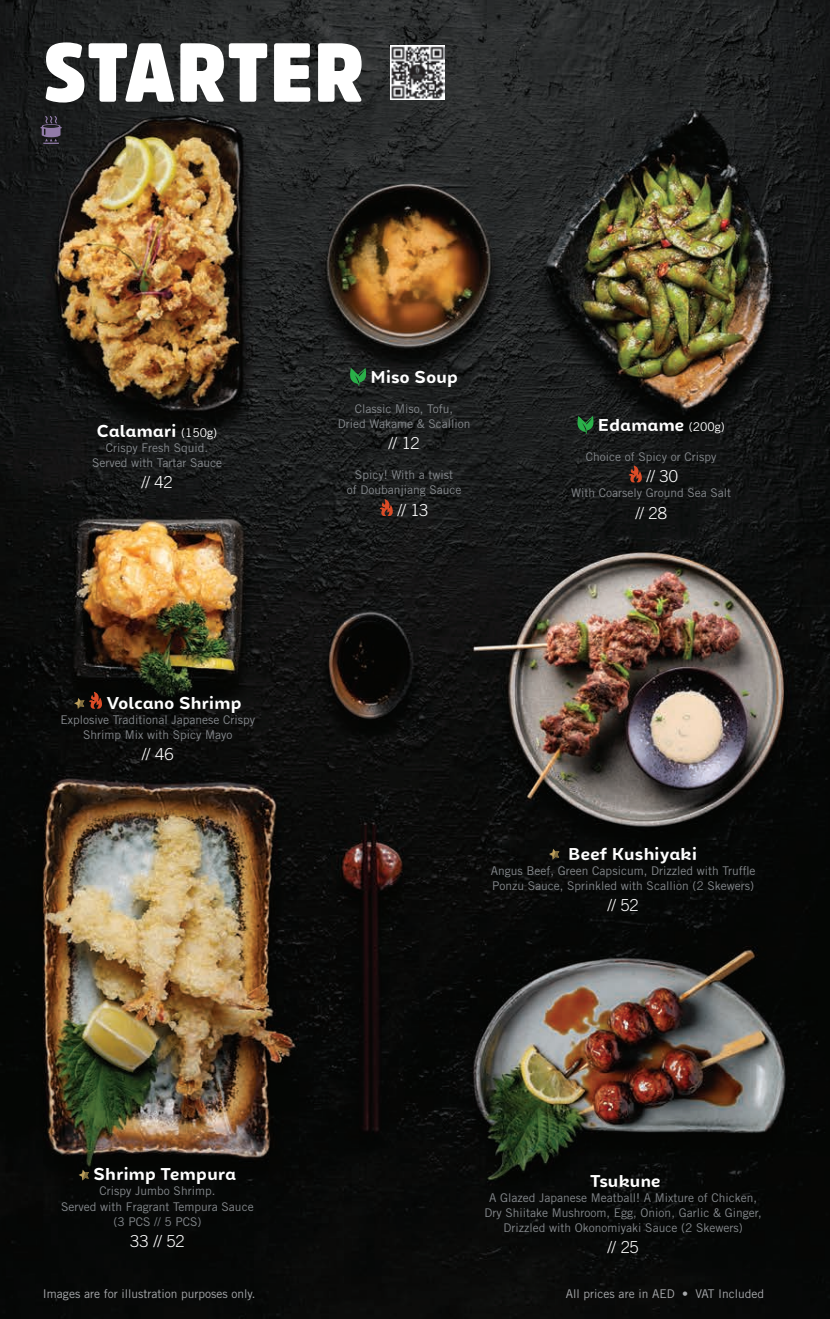
<style>
.page{position:relative;width:830px;height:1319px;background:#fff}
.page>*{position:absolute;margin:0;border:0;box-sizing:border-box;transform-origin:0 0}
.t1{font:900 82.5px "Amsi Pro Narw";letter-spacing:.015em;color:#fff}
.t2{font:700 16.5px "Chamfort Family";letter-spacing:-.02em;color:#fff}
.t3{font:300 16.5px "Trade Gothic LT Std";letter-spacing:-.01em;color:#fff}
.t4{font:12px/15px "Trade Gothic LT Std";color:#84888c;text-align:center}
.t5{font:12px "Trade Gothic LT Std";color:#a7a9ac}
.s1{font-family:"Trade Gothic LT Std";font-weight:400;font-size:12px}
</style>
<div class="page">
<img style="left:0;top:0;width:829px;height:1318px">
<svg style="left:350px;top:368px;width:16px;height:18px"></svg>
<svg style="left:379px;top:499px;width:13px;height:17px"></svg>
<svg style="left:74px;top:691px;width:28px;height:17px"></svg>
<svg style="left:79px;top:1169px;width:10px;height:11px"></svg>
<svg style="left:548px;top:848px;width:11px;height:11px"></svg>
<svg style="left:577px;top:416px;width:16px;height:18px"></svg>
<svg style="left:628px;top:465px;width:13px;height:17px"></svg>
<img style="left:390px;top:46px;width:54px;height:54px">
<svg style="left:40px;top:116px;width:22px;height:28px"></svg>
<h1 class="t1" style="left:43px;top:16px;width:322px">STARTER</h1>
<h2 class="t2" style="left:97px;top:418px;width:122px">Calamari <span class="s1">(150g)</span></h2>
<p class="t4" style="left:92px;top:440px;width:131px">Crispy Fresh Squid.<br>Served with Tartar Sauce</p>
<h2 class="t3" style="left:141px;top:472px;width:33px">// 42</h2>
<h2 class="t2" style="left:107px;top:690px;width:136px">Volcano Shrimp</h2>
<p class="t4" style="left:60px;top:711px;width:196px">Explosive Traditional Japanese Crispy<br>Shrimp Mix with Spicy Mayo</p>
<h2 class="t3" style="left:142px;top:744px;width:33px">// 46</h2>
<h2 class="t2" style="left:370px;top:364px;width:89px">Miso Soup</h2>
<p class="t4" style="left:337px;top:401px;width:134px">Classic Miso, Tofu,<br>Dried Wakame &amp; Scallion</p>
<h2 class="t3" style="left:388px;top:433px;width:33px">// 12</h2>
<p class="t4" style="left:346px;top:467px;width:116px">Spicy! With a twist<br>of Doubanjiang Sauce</p>
<h2 class="t3" style="left:397px;top:500px;width:33px">// 13</h2>
<h2 class="t2" style="left:597px;top:412px;width:128px">Edamame <span class="s1">(200g)</span></h2>
<p class="t4" style="left:585px;top:449px;width:132px">Choice of Spicy or Crispy</p>
<h2 class="t3" style="left:646px;top:466px;width:33px">// 30</h2>
<p class="t4" style="left:571px;top:485px;width:161px">With Coarsely Ground Sea Salt</p>
<h2 class="t3" style="left:635px;top:503px;width:33px">// 28</h2>
<h2 class="t2" style="left:568px;top:840px;width:130px">Beef Kushiyaki</h2>
<p class="t4" style="left:490px;top:862px;width:266px;text-align:left">Angus Beef, Green Capsicum, Drizzled with Truffle<br>Ponzu Sauce, Sprinkled with Scallion (2 Skewers)</p>
<h2 class="t3" style="left:607px;top:895px;width:33px">// 52</h2>
<h2 class="t2" style="left:93px;top:1161px;width:144px">Shrimp Tempura</h2>
<p class="t4" style="left:61px;top:1183px;width:194px">Crispy Jumbo Shrimp.<br>Served with Fragrant Tempura Sauce (3 PCS // 5 PCS)</p>
<h2 class="t3" style="left:130px;top:1231px;width:56px">33 // 52</h2>
<h2 class="t2" style="left:589px;top:1167px;width:72px">Tsukune</h2>
<p class="t4" style="left:484px;top:1189px;width:278px">A Glazed Japanese Meatball! A Mixture of Chicken,<br>Dry Shiitake Mushroom, Egg, Onion, Garlic &amp; Ginger,<br>Drizzled with Okonomiyaki Sauce (2 Skewers)</p>
<h2 class="t3" style="left:607px;top:1237px;width:33px">// 25</h2>
<p class="t5" style="left:43px;top:1286px;width:214px">Images are for illustration purposes only.</p>
<p class="t5" style="left:565px;top:1286px;width:200px">All prices are in AED • VAT Included</p>
</div>
